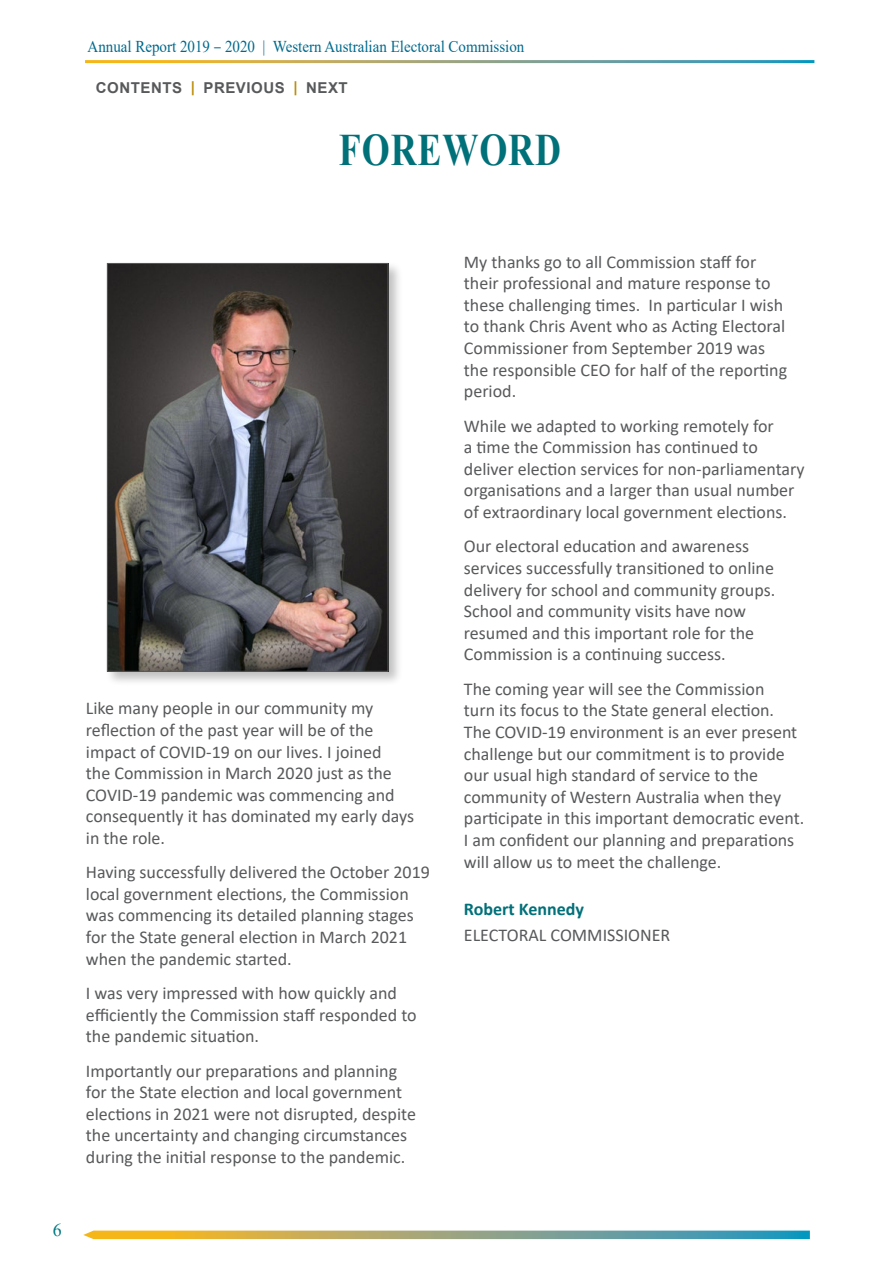
<style>
.page{position:relative;width:893px;height:1263px;background:#fff}
.page>*{position:absolute;margin:0;border:0;box-sizing:border-box;transform-origin:0 0}
.t1{font:700 45px "Times New Roman";letter-spacing:.025em;color:#007079;scale:.8 1}
.t2{font:18px/21.6px "Calibri";color:#58595b}
.t3{font:700 18px "Calibri";color:#007079}
.t4{font:18px "Times New Roman";color:#007981}
.t5{font:16.5px "Times New Roman";color:#006a8d;scale:.91 1}
.t6{font:700 15px "Arial";letter-spacing:.035em;color:#58595b}
.s1{font-family:"Myriad Pro"}
.s2{color:#bb8d0a}
</style>
<div class="page">
<svg style="left:83px;top:1230px;width:727px;height:9px;background:#a0ac7f"></svg>
<div style="left:104px;top:260px;width:299px;height:426px;background:#000;opacity:.25"></div>
<img style="left:109px;top:265px;width:277px;height:405px">
<div style="left:107px;top:263px;width:281px;height:409px;border:1px solid #58595b"></div>
<p class="t5" style="left:88px;top:35px;width:482px">Annual Report 2019 <span class="s1">–</span> 2020 | Western Australian Electoral Commission</p>
<p class="t6" style="left:96px;top:77px;width:253px">CONTENTS <span class="s2">|</span> PREVIOUS <span class="s2">|</span> NEXT</p>
<h1 class="t1" style="left:339px;top:118px;width:279px">FOREWORD</h1>
<p class="t4" style="left:53px;top:1217px;width:10px">6</p>
<p class="t2" style="left:86px;top:697px;width:330px">Like many people in our community my reflection of the past year will be of the impact of COVID-19 on our lives. I joined<br>the Commission in March 2020 just as the COVID-19 pandemic was commencing and consequently it has dominated my early days in the role.</p>
<p class="t2" style="left:86px;top:861px;width:346px">Having successfully delivered the October 2019 local government elections, the Commission was commencing its detailed planning stages for the State general election in March 2021 when the pandemic started.</p>
<p class="t2" style="left:86px;top:982px;width:332px">I was very impressed with how quickly and efficiently the Commission staff responded to the pandemic situation.</p>
<p class="t2" style="left:86px;top:1059px;width:332px">Importantly our preparations and planning for the State election and local government elections in 2021 were not disrupted, despite the uncertainty and changing circumstances during the initial response to the pandemic.</p>
<p class="t2" style="left:464px;top:250px;width:325px">My thanks go to all Commission staff for their professional and mature response to these challenging times. In particular I wish to thank Chris Avent who as Acting Electoral Commissioner from September 2019 was the responsible CEO for half of the reporting period.</p>
<p class="t2" style="left:464px;top:414px;width:342px">While we adapted to working remotely for<br>a time the Commission has continued to deliver election services for non-parliamentary organisations and a larger than usual number of extraordinary local government elections.</p>
<p class="t2" style="left:464px;top:535px;width:313px">Our electoral education and awareness services successfully transitioned to online delivery for school and community groups.<br>School and community visits have now resumed and this important role for the Commission is a continuing success.</p>
<p class="t2" style="left:464px;top:677px;width:342px">The coming year will see the Commission<br>turn its focus to the State general election.<br>The COVID-19 environment is an ever present challenge but our commitment is to provide our usual high standard of service to the community of Western Australia when they participate in this important democratic event.<br>I am confident our planning and preparations will allow us to meet the challenge.</p>
<p class="t3" style="left:464px;top:896px;width:122px">Robert Kennedy</p>
<p class="t2" style="left:464px;top:923px;width:208px">ELECTORAL COMMISSIONER</p>
</div>
